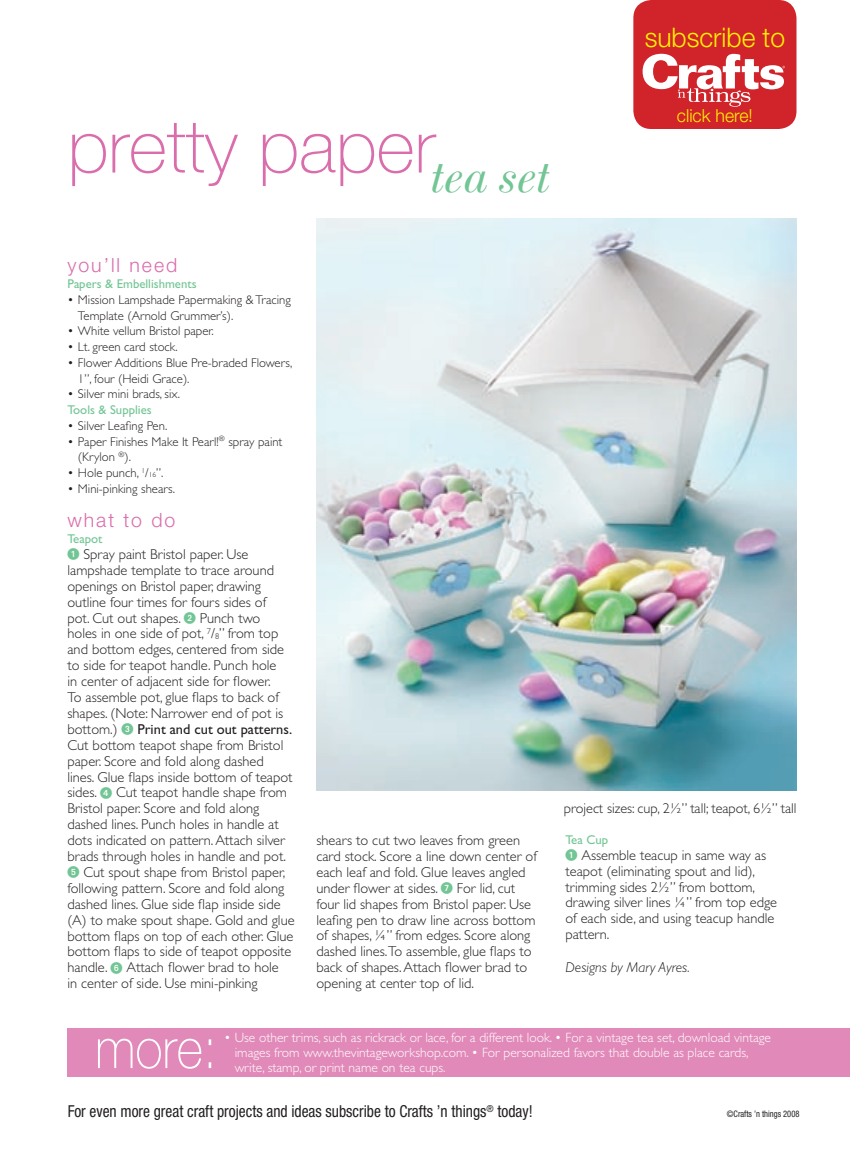
<style>
.page{position:relative;width:864px;height:1161px;background:#fff}
.page>*{position:absolute;margin:0;border:0;box-sizing:border-box;transform-origin:0 0}
.t1{font:100 73.5px "Helvetica Neue";color:#da6dab}
.t2{font:100 55.8px "Helvetica Neue";color:#fff;scale:.91 1}
.t3{font:300 27px "Helvetica Neue";color:#fff101}
.t4{font:300 19.5px "Helvetica Neue";letter-spacing:.1em;color:#da6dab}
.t5{font:300 18px "Helvetica Neue";color:#fff101}
.t6{font:condensed 16.5px "Helvetica Neue";color:#231f20;scale:.94 1}
.t7{font:300 14.4px/15.9px "Gill Sans";color:#231f20}
.t8{font:italic 300 14.4px "Gill Sans";color:#231f20}
.t9{font:300 14.25px "Gill Sans";color:#231f20}
.t10{font:300 13.5px/15px "Gill Sans";color:#fff}
.t11{font:300 12.75px/15.8px "Gill Sans";color:#231f20}
.t12{font:12.75px "Gill Sans";color:#72c594}
.t13{font:condensed 9px "Helvetica Neue";color:#231f20;scale:.94 1}
.s1{font-size:7.5px}
.s2{font-family:"European Pi One";font-weight:400;font-size:12px;color:#72c594}
.s3{font-size:8.4px}
.s4{font-weight:400}
</style>
<div class="page">
<img style="left:316px;top:218px;width:480px;height:572px">
<div style="left:68px;top:1028px;width:782px;height:49px;background:#e18aba"></div>
<div style="left:633px;top:0;width:163px;height:129px;background:#d1232a;border-radius:18px"></div>
<svg style="left:643px;top:54px;width:142px;height:53px"></svg>
<h1 class="t1" style="left:68px;top:104px;width:484px">pretty paper<sub>tea</sub> <sub>set</sub></h1>
<h3 class="t3" style="left:645px;top:21px;width:142px">subscribe to</h3>
<p class="t5" style="left:677px;top:104px;width:77px">click here!</p>
<h3 class="t4" style="left:68px;top:253px;width:111px">you’ll need</h3>
<p class="t12" style="left:68px;top:276px;width:131px">Papers &amp; Embellishments</p>
<p class="t11" style="left:78px;top:292px;width:214px;text-indent:-10px">• Mission Lampshade Papermaking &amp;Tracing<br>Template (Arnold Grummer’s).</p>
<p class="t11" style="left:68px;top:323px;width:148px">• White vellum Bristol paper.</p>
<p class="t11" style="left:68px;top:339px;width:112px">• Lt. green card stock.</p>
<p class="t11" style="left:78px;top:355px;width:216px;text-indent:-10px">• Flower Additions Blue Pre-braded Flowers,<br>1”, four (Heidi Grace).</p>
<p class="t11" style="left:68px;top:386px;width:114px">• Silver mini brads, six.</p>
<p class="t12" style="left:68px;top:402px;width:86px">Tools &amp; Supplies</p>
<p class="t11" style="left:68px;top:418px;width:101px">• Silver Leafing Pen.</p>
<p class="t11" style="left:78px;top:434px;width:206px;text-indent:-10px">• Paper Finishes Make It Pearl!<sup>®</sup> spray paint (Krylon <sup>®</sup>).</p>
<p class="t11" style="left:67px;top:465px;width:98px">• Hole punch, <sup>1</sup>/<span class="s1">16</span>”.</p>
<p class="t11" style="left:68px;top:481px;width:109px">• Mini-pinking shears.</p>
<h3 class="t4" style="left:68px;top:508px;width:109px">what to do</h3>
<p class="t12" style="left:68px;top:531px;width:36px">Teapot</p>
<p class="t7" style="left:67px;top:546px;width:229px"><span class="s2">1</span> Spray paint Bristol paper. Use lampshade template to trace around openings on Bristol paper, drawing outline four times for fours sides of<br>pot. Cut out shapes. <span class="s2">2</span> Punch two<br>holes in one side of pot, <sup>7</sup>/<span class="s3">8</span>” from top and bottom edges, centered from side to side for teapot handle. Punch hole<br>in center of adjacent side for flower.<br>To assemble pot, glue flaps to back of shapes. (Note: Narrower end of pot is bottom.) <span class="s2">3</span> <span class="s4">Print and cut out patterns.<br></span>Cut bottom teapot shape from Bristol paper. Score and fold along dashed<br>lines. Glue flaps inside bottom of teapot sides. <span class="s2">4</span> Cut teapot handle shape from Bristol paper. Score and fold along dashed lines. Punch holes in handle at dots indicated on pattern.Attach silver brads through holes in handle and pot.<br><span class="s2">5</span> Cut spout shape from Bristol paper, following pattern. Score and fold along dashed lines. Glue side flap inside side (A) to make spout shape. Gold and glue bottom flaps on top of each other. Glue bottom flaps to side of teapot opposite handle. <span class="s2">6</span> Attach flower brad to hole<br>in center of side. Use mini-pinking</p>
<p class="t9" style="left:564px;top:800px;width:234px">project sizes: cup, 2½” tall; teapot, 6½” tall</p>
<p class="t7" style="left:316px;top:832px;width:222px">shears to cut two leaves from green card stock. Score a line down center of each leaf and fold. Glue leaves angled under flower at sides. <span class="s2">7</span> For lid, cut four lid shapes from Bristol paper. Use leafing pen to draw line across bottom of shapes, ¼” from edges. Score along dashed lines.To assemble, glue flaps to back of shapes.Attach flower brad to opening at center top of lid.</p>
<p class="t12" style="left:566px;top:832px;width:44px">Tea Cup</p>
<p class="t7" style="left:566px;top:847px;width:213px"><span class="s2">1</span> Assemble teacup in same way as teapot (eliminating spout and lid), trimming sides 2½” from bottom, drawing silver lines ¼” from top edge of each side, and using teacup handle pattern.</p>
<p class="t8" style="left:566px;top:959px;width:126px">Designs by Mary Ayres.</p>
<h2 class="t2" style="left:95px;top:1016px;width:135px">more:</h2>
<p class="t10" style="left:235px;top:1031px;width:538px;text-indent:-11px">• Use other trims, such as rickrack or lace, for a different look. • For a vintage tea set, download vintage images from www.thevintageworkshop.com. • For personalized favors that double as place cards,</p>
<p class="t10" style="left:235px;top:1061px;width:212px">write, stamp, or print name on tea cups.</p>
<p class="t6" style="left:68px;top:1102px;width:496px">For even more great craft projects and ideas subscribe to Crafts ’n things<sup>®</sup> today!</p>
<p class="t13" style="left:727px;top:1109px;width:79px">©Crafts ’n things 2008</p>
</div>
